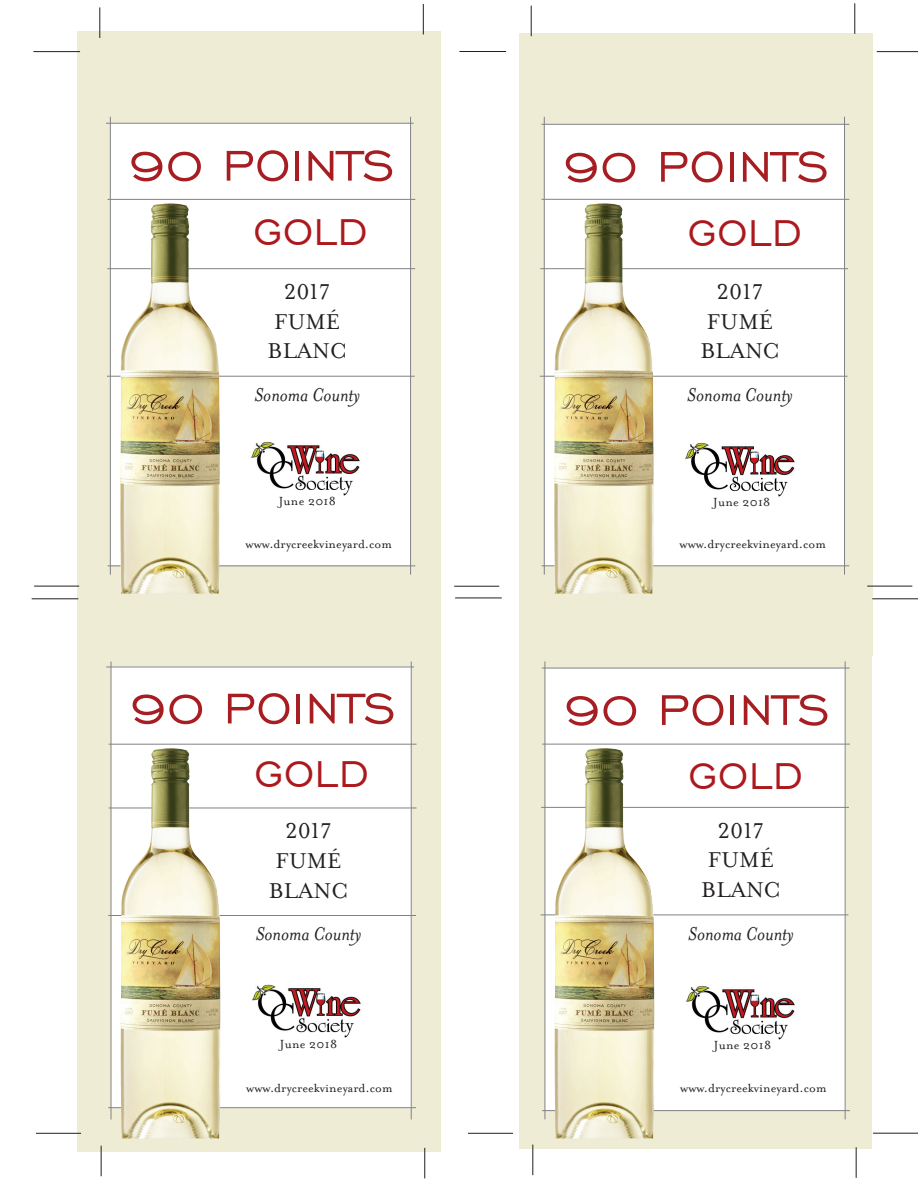
<style>
.page{position:relative;width:918px;height:1188px;background:#fff}
.page>*{position:absolute;margin:0;border:0;box-sizing:border-box;transform-origin:0 0}
.t1{font:55.2px "Engravers Gothic BT";letter-spacing:.01em;color:#a71e22}
.t2{font:47.25px "Engravers Gothic BT";letter-spacing:.01em;color:#ac191d}
.t3{font:24.6px "Mrs Eaves Small Caps";letter-spacing:.005em;color:#231f20}
.t4{font:italic 21.3px "Mrs Eaves";color:#231f20}
.t5{font:13.5px "Mrs Eaves Roman";letter-spacing:.005em;color:#231f20}
</style>
<div class="page">
<div style="left:77px;top:31px;width:364px;height:621px;background:#eeecd5"></div>
<div style="left:110px;top:124px;width:300px;height:441px;background:#fff"></div>
<img style="left:251px;top:441px;width:109px;height:54px">
<div style="left:519px;top:33px;width:354px;height:623px;background:#eeecd5"></div>
<div style="left:544px;top:125px;width:301px;height:441px;background:#fff"></div>
<img style="left:685px;top:442px;width:110px;height:55px">
<div style="left:519px;top:651px;width:353px;height:498px;background:#eeecd5"></div>
<div style="left:545px;top:668px;width:301px;height:442px;background:#fff"></div>
<img style="left:686px;top:985px;width:109px;height:55px">
<div style="left:77px;top:650px;width:364px;height:501px;background:#eeecd5"></div>
<div style="left:111px;top:666px;width:300px;height:442px;background:#fff"></div>
<hr style="left:459px;top:51px;width:47px;height:1px;background:#231f20">
<hr style="left:454px;top:586px;width:45px;height:1px;background:#231f20">
<hr style="left:531px;top:6px;width:1px;height:30px;background:#231f20">
<hr style="left:854px;top:3px;width:1px;height:31px;background:#231f20">
<hr style="left:33px;top:51px;width:47px;height:1px;background:#231f20">
<hr style="left:877px;top:51px;width:41px;height:1px;background:#231f20">
<hr style="left:34px;top:586px;width:45px;height:1px;background:#231f20">
<hr style="left:867px;top:586px;width:45px;height:1px;background:#231f20">
<hr style="left:99px;top:7px;width:1px;height:31px;background:#231f20">
<hr style="left:423px;top:4px;width:1px;height:31px;background:#231f20">
<hr style="left:873px;top:1133px;width:45px;height:1px;background:#231f20">
<hr style="left:32px;top:598px;width:46px;height:1px;background:#231f20">
<hr style="left:36px;top:1133px;width:45px;height:1px;background:#231f20">
<hr style="left:101px;top:1146px;width:1px;height:30px;background:#231f20">
<hr style="left:424px;top:1148px;width:1px;height:30px;background:#231f20">
<hr style="left:455px;top:598px;width:47px;height:1px;background:#231f20">
<hr style="left:872px;top:598px;width:46px;height:1px;background:#231f20">
<hr style="left:468px;top:1133px;width:45px;height:1px;background:#231f20">
<hr style="left:532px;top:1145px;width:1px;height:30px;background:#231f20">
<hr style="left:856px;top:1147px;width:1px;height:31px;background:#231f20">
<hr style="left:542px;top:1110px;width:308px;height:1px;background:#808285">
<hr style="left:542px;top:744px;width:308px;height:1px;background:#808285">
<hr style="left:845px;top:662px;width:1px;height:457px;background:#808285">
<hr style="left:545px;top:662px;width:1px;height:457px;background:#808285">
<hr style="left:108px;top:1107px;width:308px;height:1px;background:#808285">
<hr style="left:109px;top:744px;width:308px;height:1px;background:#808285">
<hr style="left:108px;top:915px;width:308px;height:1px;background:#808285">
<hr style="left:411px;top:662px;width:1px;height:457px;background:#808285">
<hr style="left:111px;top:662px;width:1px;height:457px;background:#808285">
<hr style="left:542px;top:565px;width:307px;height:1px;background:#808285">
<hr style="left:542px;top:199px;width:307px;height:1px;background:#808285">
<hr style="left:844px;top:117px;width:1px;height:458px;background:#808285">
<hr style="left:544px;top:117px;width:1px;height:458px;background:#808285">
<hr style="left:108px;top:566px;width:307px;height:1px;background:#808285">
<hr style="left:108px;top:199px;width:307px;height:1px;background:#808285">
<hr style="left:410px;top:117px;width:1px;height:458px;background:#808285">
<hr style="left:110px;top:117px;width:1px;height:458px;background:#808285">
<hr style="left:542px;top:124px;width:307px;height:1px;background:#808285">
<hr style="left:106px;top:123px;width:308px;height:1px;background:#808285">
<hr style="left:542px;top:668px;width:308px;height:1px;background:#808285">
<hr style="left:106px;top:667px;width:308px;height:1px;background:#808285">
<hr style="left:109px;top:808px;width:308px;height:1px;background:#808285">
<hr style="left:541px;top:915px;width:307px;height:1px;background:#808285">
<hr style="left:541px;top:807px;width:308px;height:1px;background:#808285">
<hr style="left:540px;top:376px;width:308px;height:1px;background:#808285">
<hr style="left:540px;top:268px;width:308px;height:1px;background:#808285">
<hr style="left:107px;top:376px;width:308px;height:1px;background:#808285">
<hr style="left:107px;top:268px;width:308px;height:1px;background:#808285">
<img style="left:554px;top:203px;width:100px;height:391px">
<img style="left:120px;top:203px;width:100px;height:391px">
<img style="left:554px;top:748px;width:101px;height:390px">
<img style="left:120px;top:748px;width:101px;height:391px">
<img style="left:252px;top:984px;width:109px;height:54px">
<p class="t1" style="left:129px;top:135px;width:267px">90 POINTS</p>
<p class="t2" style="left:253px;top:205px;width:116px">GOLD</p>
<p class="t3" style="left:284px;top:279px;width:48px">2017</p>
<p class="t3" style="left:274px;top:308px;width:68px">FUMÉ</p>
<p class="t3" style="left:268px;top:338px;width:81px">BLANC</p>
<p class="t4" style="left:254px;top:383px;width:107px">Sonoma County</p>
<p class="t5" style="left:279px;top:493px;width:59px">June 2018</p>
<p class="t1" style="left:563px;top:136px;width:267px">90 POINTS</p>
<p class="t2" style="left:688px;top:206px;width:116px">GOLD</p>
<p class="t3" style="left:717px;top:279px;width:48px">2017</p>
<p class="t3" style="left:707px;top:308px;width:68px">FUMÉ</p>
<p class="t3" style="left:700px;top:338px;width:81px">BLANC</p>
<p class="t4" style="left:687px;top:383px;width:107px">Sonoma County</p>
<p class="t5" style="left:713px;top:495px;width:59px">June 2018</p>
<p class="t5" style="left:246px;top:536px;width:148px">www.drycreekvineyard.com</p>
<p class="t5" style="left:680px;top:536px;width:148px">www.drycreekvineyard.com</p>
<p class="t1" style="left:130px;top:678px;width:267px">90 POINTS</p>
<p class="t2" style="left:255px;top:748px;width:116px">GOLD</p>
<p class="t3" style="left:285px;top:818px;width:48px">2017</p>
<p class="t3" style="left:275px;top:847px;width:68px">FUMÉ</p>
<p class="t3" style="left:269px;top:877px;width:81px">BLANC</p>
<p class="t4" style="left:256px;top:923px;width:107px">Sonoma County</p>
<p class="t5" style="left:280px;top:1036px;width:59px">June 2018</p>
<p class="t1" style="left:564px;top:679px;width:267px">90 POINTS</p>
<p class="t2" style="left:689px;top:750px;width:116px">GOLD</p>
<p class="t3" style="left:718px;top:817px;width:48px">2017</p>
<p class="t3" style="left:708px;top:847px;width:68px">FUMÉ</p>
<p class="t3" style="left:701px;top:876px;width:81px">BLANC</p>
<p class="t4" style="left:688px;top:922px;width:107px">Sonoma County</p>
<p class="t5" style="left:714px;top:1038px;width:59px">June 2018</p>
<p class="t5" style="left:246px;top:1081px;width:148px">www.drycreekvineyard.com</p>
<p class="t5" style="left:680px;top:1081px;width:148px">www.drycreekvineyard.com</p>
</div>
